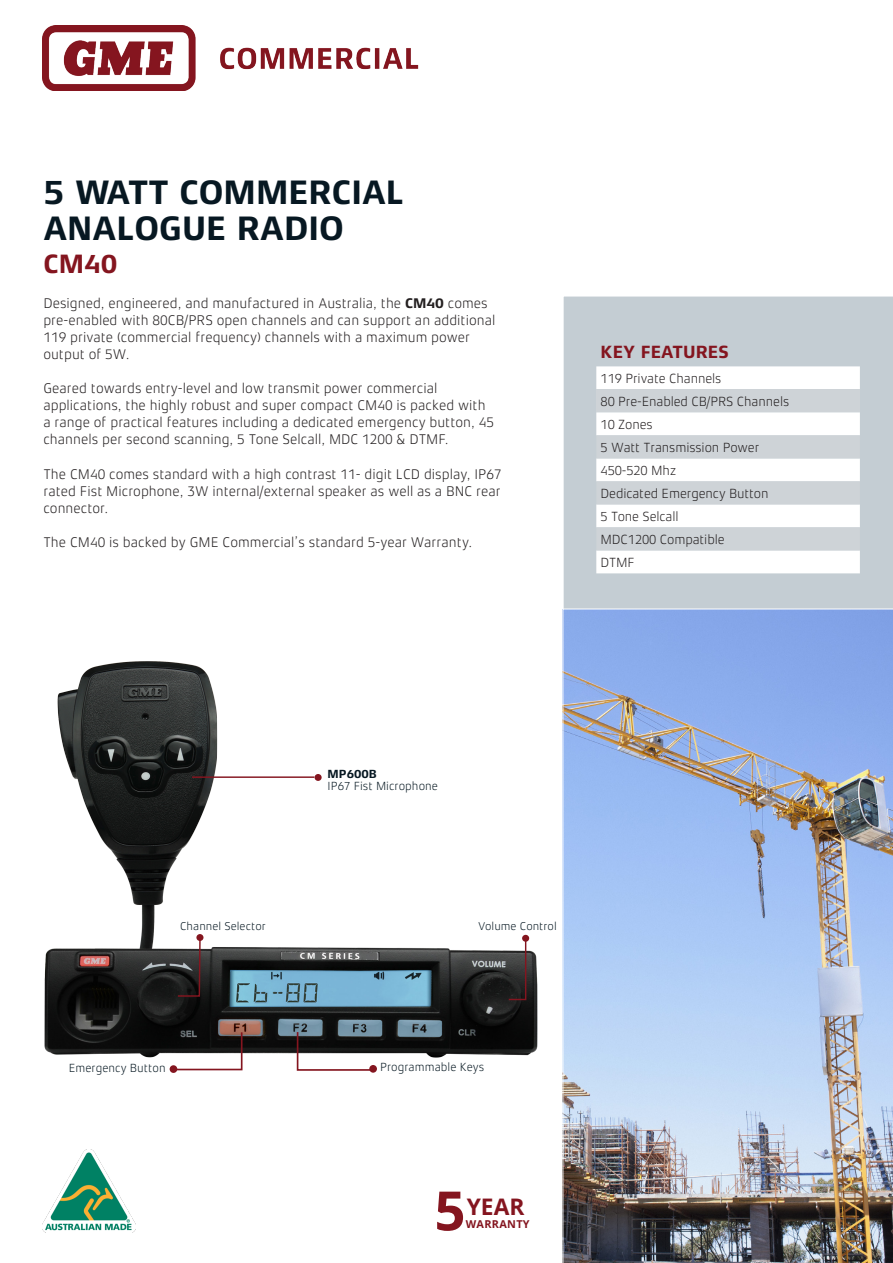
<style>
.page{position:relative;width:893px;height:1263px;background:#fff}
.page>*{position:absolute;margin:0;border:0;box-sizing:border-box;transform-origin:0 0}
.t1{font:700 54.3px "Open Sans";color:#84151f}
.t2{font:700 34.5px/36px "Xenois Sans Pro";color:#071822}
.t3{font:700 27px "Xenois Sans Pro";color:#84151f}
.t4{font:700 22.8px "Open Sans";color:#84151f}
.t5{font:700 18px "Xenois Sans Pro";color:#84151f}
.BodyText{font:300 14.25px/17.1px "Xenois Sans Pro";color:#231f20}
.BodyText-2{font:300 13.5px "Xenois Sans Pro";letter-spacing:-.01em;color:#231f20}
.Image_Caption{font:300 12px "Xenois Sans Pro";color:#071822}
.Body_copy_-_white{font:300 12px "Xenois Sans Pro";color:#071822}
.Body_copy_-_white-2{font:700 12px "Xenois Sans Pro";color:#071822}
.Image_Caption-2{font:300 11.55px "Xenois Sans Pro";color:#071822}
.t6{font:700 10.8px "Open Sans";letter-spacing:.03em;color:#84151f}
.s1{font-weight:700}
</style>
<div class="page">
<img style="left:42px;top:1149px;width:93px;height:83px">
<img style="left:43px;top:26px;width:376px;height:64px">
<div style="left:563px;top:296px;width:330px;height:313px;background:#c4cdd3"></div>
<svg style="left:596px;top:366px;width:264px;height:207px"></svg>
<div style="left:596px;top:389px;width:264px;height:23px;background:#ced3d7"></div>
<svg style="left:596px;top:435px;width:264px;height:115px"></svg>
<img style="left:563px;top:609px;width:330px;height:654px">
<img style="left:57px;top:661px;width:160px;height:209px">
<img style="left:45px;top:870px;width:493px;height:187px">
<hr style="left:192px;top:776px;width:122px;height:2px;background:#84151f">
<div style="left:315px;top:774px;width:7px;height:7px;background:#84151f;border-radius:50%"></div>
<svg style="left:296px;top:1030px;width:77px;height:41px"></svg>
<div style="left:369px;top:1065px;width:8px;height:8px;background:#84151f;border-radius:50%"></div>
<svg style="left:176px;top:937px;width:25px;height:60px"></svg>
<div style="left:196px;top:934px;width:8px;height:7px;background:#84151f;border-radius:50%"></div>
<svg style="left:507px;top:937px;width:20px;height:64px"></svg>
<div style="left:522px;top:935px;width:7px;height:7px;background:#84151f;border-radius:50%"></div>
<svg style="left:173px;top:1031px;width:70px;height:40px"></svg>
<div style="left:170px;top:1065px;width:7px;height:8px;background:#84151f;border-radius:50%"></div>
<p class="t2" style="left:43px;top:174px;width:362px">5 WATT COMMERCIAL<br>ANALOGUE RADIO</p>
<p class="t3" style="left:43px;top:249px;width:75px">CM40</p>
<p class="BodyText" style="left:43px;top:294px;width:454px">Designed, engineered, and manufactured in Australia, the <span class="s1">CM40</span> comes pre-enabled with 80CB/PRS open channels and can support an additional 119 private (commercial frequency) channels with a maximum power output of 5W.</p>
<p class="BodyText" style="left:43px;top:380px;width:452px">Geared towards entry-level and low transmit power commercial applications, the highly robust and super compact CM40 is packed with a range of practical features including a dedicated emergency button, 45 channels per second scanning, 5 Tone Selcall, MDC 1200 &amp; DTMF.</p>
<p class="BodyText" style="left:43px;top:465px;width:460px;text-align:justify">The CM40 comes standard with a high contrast 11- digit LCD display, IP67 rated Fist Microphone, 3W internal/external speaker as well as a BNC rear connector.</p>
<p class="BodyText" style="left:43px;top:534px;width:430px">The CM40 is backed by GME Commercial’s standard 5-year Warranty.</p>
<p class="t5" style="left:601px;top:342px;width:130px">KEY FEATURES</p>
<p class="BodyText-2" style="left:601px;top:370px;width:122px">119 Private Channels</p>
<p class="BodyText-2" style="left:601px;top:393px;width:190px">80 Pre-Enabled CB/PRS Channels</p>
<p class="BodyText-2" style="left:601px;top:416px;width:54px">10 Zones</p>
<p class="BodyText-2" style="left:601px;top:439px;width:160px">5 Watt Transmission Power</p>
<p class="BodyText-2" style="left:601px;top:462px;width:77px">450-520 Mhz</p>
<p class="BodyText-2" style="left:601px;top:485px;width:170px">Dedicated Emergency Button</p>
<p class="BodyText-2" style="left:601px;top:508px;width:80px">5 Tone Selcall</p>
<p class="BodyText-2" style="left:601px;top:531px;width:126px">MDC1200 Compatible</p>
<p class="BodyText-2" style="left:601px;top:554px;width:36px">DTMF</p>
<p class="Image_Caption-2" style="left:180px;top:920px;width:87px">Channel Selector</p>
<p class="Body_copy_-_white-2" style="left:328px;top:767px;width:51px">MP600B</p>
<p class="Body_copy_-_white" style="left:328px;top:779px;width:112px">IP67 Fist Microphone</p>
<p class="Image_Caption-2" style="left:478px;top:920px;width:80px">Volume Control</p>
<p class="Image_Caption" style="left:69px;top:1061px;width:98px">Emergency Button</p>
<p class="Image_Caption" style="left:380px;top:1060px;width:106px">Programmable Keys</p>
<p class="t1" style="left:434px;top:1172px;width:32px">5</p>
<p class="t4" style="left:467px;top:1190px;width:59px">YEAR</p>
<p class="t6" style="left:466px;top:1217px;width:65px">WARRANTY</p>
</div>
